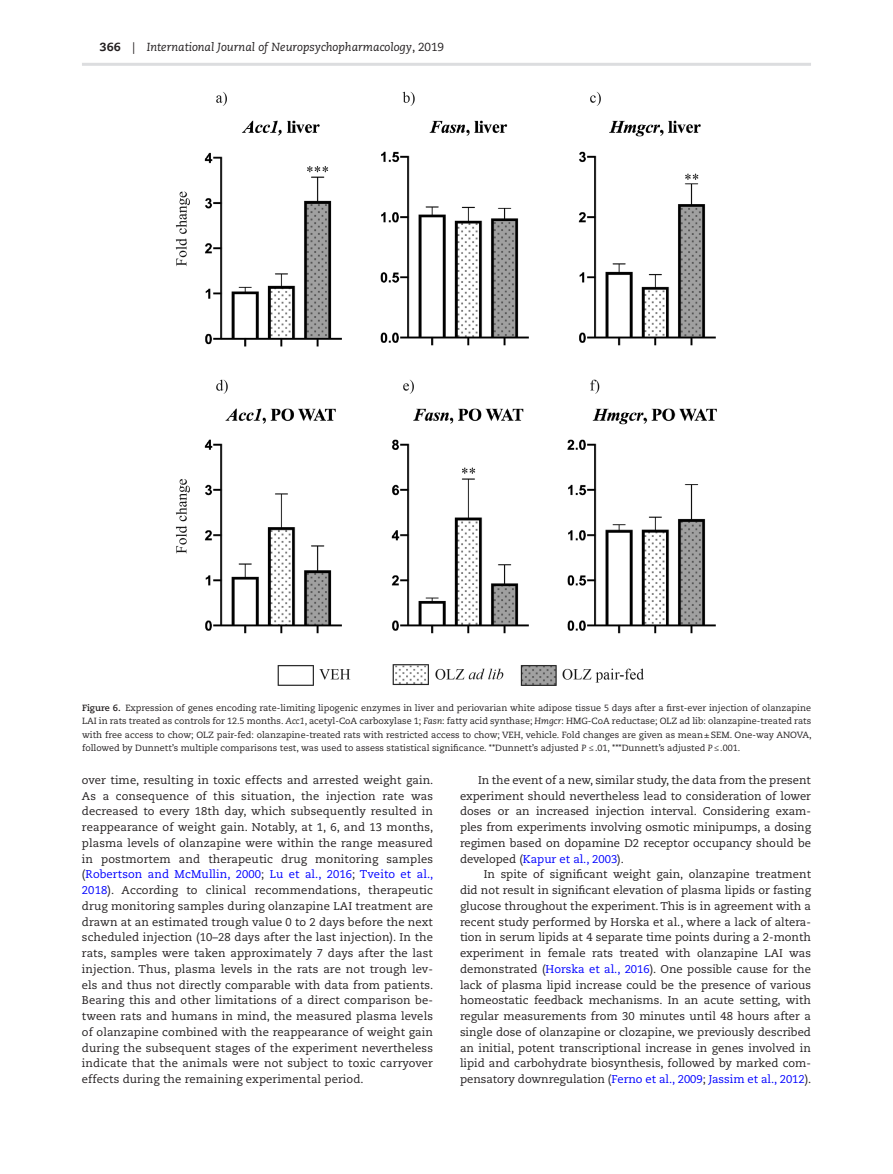
<style>
.page{position:relative;width:893px;height:1174px;background:#fff}
.page>*{position:absolute;margin:0;border:0;box-sizing:border-box;transform-origin:0 0}
.t1{font:italic 11.7px "Caecilia LT Std";color:#231f20}
.t2{font:11.25px/15.8px "Caecilia LT Std";color:#231f20;text-align:justify}
.t3{font:9px/13.5px "Caecilia LT Std";color:#231f20;text-align:justify}
.s1{font-weight:800;font-style:normal}
.s2{font-style:normal}
.s3{font-weight:700}
.s4{font-style:italic}
.s5{color:#00f}
</style>
<div class="page">
<hr style="left:82px;top:63px;width:729px;height:3px;background:#dcdddf">
<img style="left:176px;top:91px;width:541px;height:595px">
<p class="t1" style="left:100px;top:40px;width:346px"><span class="s1">366</span> <span class="s2">|</span> International Journal of Neuropsychopharmacology<span class="s2">, 2019</span></p>
<p class="t3" style="left:82px;top:701px;width:731px"><span class="s3">Figure 6.</span> Expression of genes encoding rate-limiting lipogenic enzymes in liver and periovarian white adipose tissue 5 days after a first-ever injection of olanzapine LAI in rats treated as controls for 12.5 months. <span class="s4">Acc1</span>, acetyl-CoA carboxylase 1; <span class="s4">Fasn</span>: fatty acid synthase; <span class="s4">Hmgcr</span>: HMG-CoA reductase; OLZ ad lib: olanzapine-treated rats with free access to chow; OLZ pair-fed: olanzapine-treated rats with restricted access to chow; VEH, vehicle. Fold changes are given as mean±SEM. One-way ANOVA, followed by Dunnett’s multiple comparisons test, was used to assess statistical significance. **Dunnett’s adjusted <span class="s4">P</span> ≤.01, ***Dunnett’s adjusted <span class="s4">P</span>≤.001.</p>
<p class="t2" style="left:82px;top:772px;width:353px">over time, resulting in toxic effects and arrested weight gain.<br>As a consequence of this situation, the injection rate was decreased to every 18th day, which subsequently resulted in reappearance of weight gain. Notably, at 1, 6, and 13 months, plasma levels of olanzapine were within the range measured in postmortem and therapeutic drug monitoring samples (<span class="s5">Robertson and McMullin, 2000</span>; <span class="s5">Lu et al., 2016</span>; <span class="s5">Tveito et al., 2018</span>). According to clinical recommendations, therapeutic drug monitoring samples during olanzapine LAI treatment are drawn at an estimated trough value 0 to 2 days before the next scheduled injection (10–28 days after the last injection). In the rats, samples were taken approximately 7 days after the last injection. Thus, plasma levels in the rats are not trough lev&shy;els and thus not directly comparable with data from patients.<br>Bearing this and other limitations of a direct comparison be&shy;tween rats and humans in mind, the measured plasma levels of olanzapine combined with the reappearance of weight gain during the subsequent stages of the experiment nevertheless indicate that the animals were not subject to toxic carryover effects during the remaining experimental period.</p>
<p class="t2" style="left:460px;top:772px;width:353px;text-indent:18px">In the event of a new, similar study, the data from the present experiment should nevertheless lead to consideration of lower doses or an increased injection interval. Considering exam&shy;ples from experiments involving osmotic minipumps, a dosing regimen based on dopamine D2 receptor occupancy should be developed (<span class="s5">Kapur et al., 2003</span>).</p>
<p class="t2" style="left:460px;top:866px;width:353px;text-indent:24px">In spite of significant weight gain, olanzapine treatment did not result in significant elevation of plasma lipids or fasting glucose throughout the experiment. This is in agreement with a recent study performed by Horska et al., where a lack of altera&shy;tion in serum lipids at 4 separate time points during a 2-month experiment in female rats treated with olanzapine LAI was demonstrated (<span class="s5">Horska et al., 2016</span>). One possible cause for the lack of plasma lipid increase could be the presence of various homeostatic feedback mechanisms. In an acute setting, with regular measurements from 30 minutes until 48 hours after a single dose of olanzapine or clozapine, we previously described an initial, potent transcriptional increase in genes involved in lipid and carbohydrate biosynthesis, followed by marked com&shy;pensatory downregulation (<span class="s5">Ferno et al., 2009</span>; <span class="s5">Jassim et al., 2012</span>).</p>
</div>
